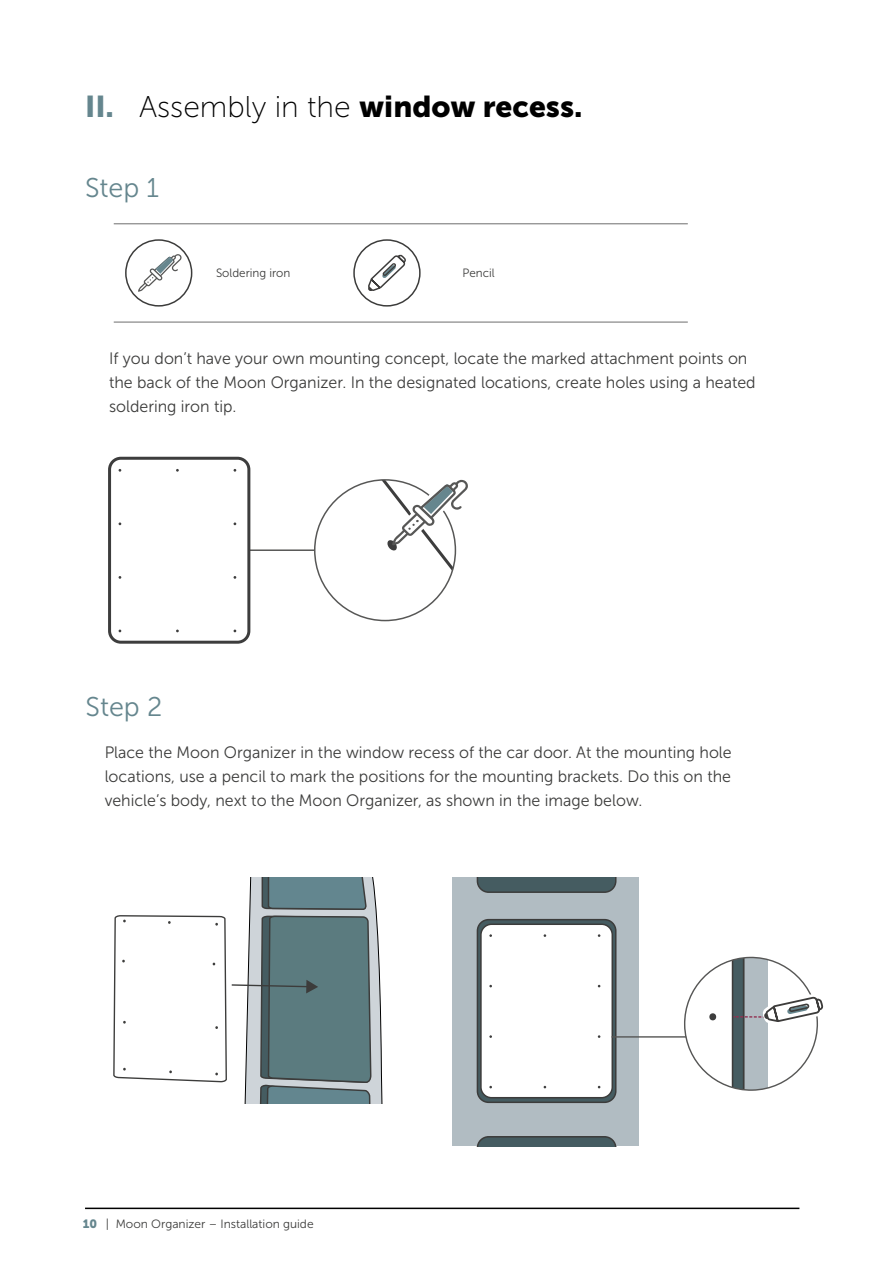
<style>
.page{position:relative;width:893px;height:1263px;background:#fff}
.page>*{position:absolute;margin:0;border:0;box-sizing:border-box;transform-origin:0 0}
.t1{font:30px "Museo Sans 100";color:#000}
.t2{font:27px "Museo Sans 300";color:#65868e}
.t3{font:16.5px/24px "Museo Sans 300";color:#3c3c3b}
.t4{font:12px "Museo Sans 300";color:#3c3c3b}
.s1{font-family:"Museo Sans 900";color:#65868e}
.s2{font-family:"Museo Sans 900"}
</style>
<div class="page">
<hr style="left:85px;top:1207px;width:714px;height:2px;background:#000">
<hr style="left:114px;top:322px;width:574px;height:1px;background:#6e6e6e">
<hr style="left:114px;top:223px;width:574px;height:1px;background:#6e6e6e">
<div style="left:125px;top:239px;width:67px;height:68px;border:2px solid #3c3c3b;border-radius:50%"></div>
<svg style="left:138px;top:254px;width:44px;height:38px"></svg>
<hr style="left:249px;top:549px;width:66px;height:2px;background:#575756">
<div style="left:108px;top:457px;width:142px;height:187px;border:3px solid #3d3d3d;border-radius:11px"></div>
<svg style="left:315px;top:479px;width:153px;height:141px"></svg>
<div style="left:353px;top:239px;width:68px;height:68px;border:2px solid #3c3c3b;border-radius:50%"></div>
<svg style="left:368px;top:254px;width:38px;height:37px"></svg>
<div style="left:452px;top:877px;width:186px;height:269px;background:#b1bcc2"></div>
<div style="left:477px;top:919px;width:139px;height:184px;border:2px solid #3c3c3b;border-radius:11px"></div>
<svg style="left:477px;top:877px;width:139px;height:16px;background:#465b5f"></svg>
<svg style="left:477px;top:1136px;width:139px;height:10px"></svg>
<div style="left:481px;top:924px;width:131px;height:174px;background:#fff;border-radius:11px"></div>
<div style="left:480px;top:923px;width:133px;height:175px;border:2px solid #3c3c3b;border-radius:11px"></div>
<hr style="left:612px;top:1036px;width:74px;height:1px;background:#575756">
<svg style="left:682px;top:956px;width:142px;height:135px"></svg>
<svg style="left:113px;top:877px;width:270px;height:227px"></svg>
<h1 class="t1" style="left:85px;top:90px;width:499px"><span class="s1">II.</span> Assembly in the <span class="s2">window recess.</span></h1>
<h2 class="t2" style="left:85px;top:173px;width:76px">Step 1</h2>
<p class="t4" style="left:216px;top:267px;width:76px">Soldering iron</p>
<p class="t4" style="left:462px;top:267px;width:34px">Pencil</p>
<p class="t3" style="left:109px;top:346px;width:648px">If you don’t have your own mounting concept, locate the marked attachment points on the back of the Moon Organizer. In the designated locations, create holes using a heated soldering iron tip.</p>
<h2 class="t2" style="left:86px;top:692px;width:78px">Step 2</h2>
<p class="t3" style="left:105px;top:741px;width:629px;text-align:justify">Place the Moon Organizer in the window recess of the car door. At the mounting hole locations, use a pencil to mark the positions for the mounting brackets. Do this on the vehicle’s body, next to the Moon Organizer, as shown in the image below.</p>
<p class="t4" style="left:83px;top:1218px;width:232px"><span class="s1">10</span> | Moon Organizer – Installation guide</p>
</div>
